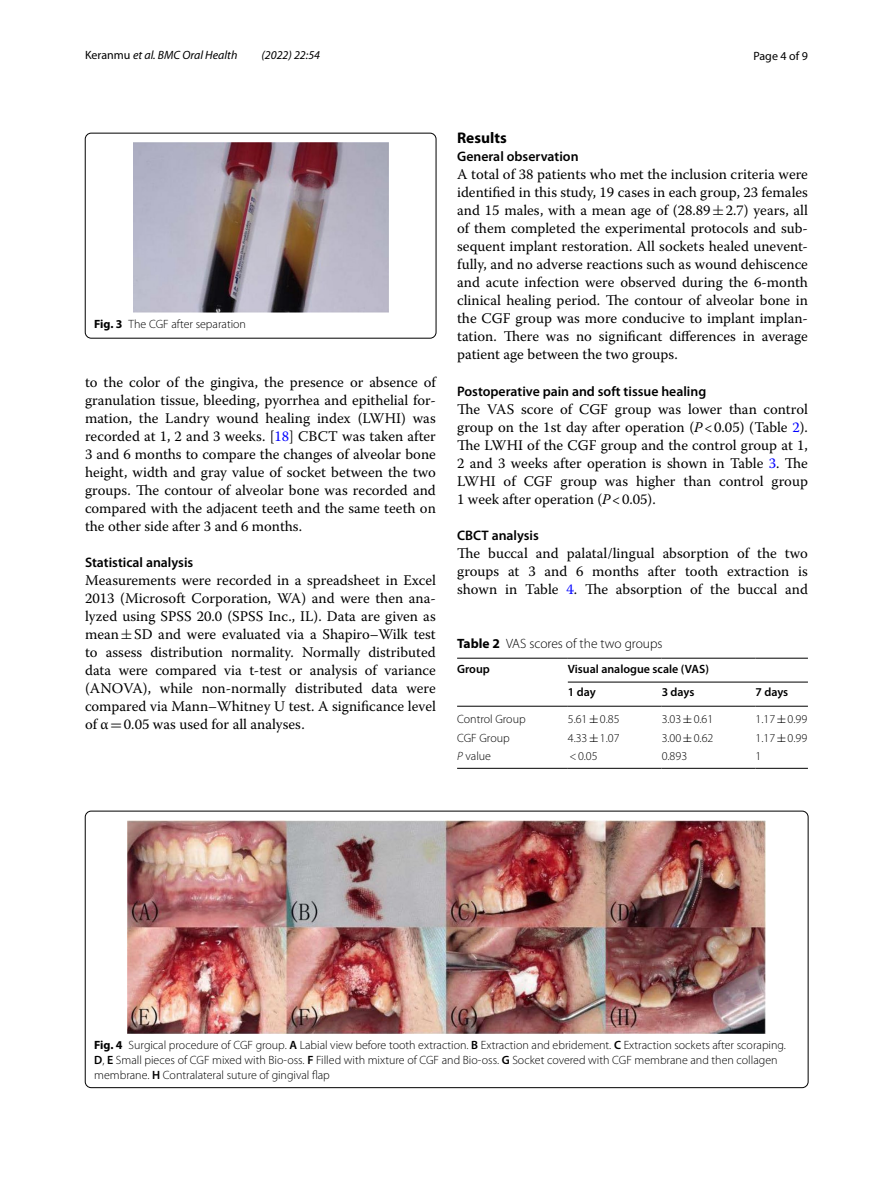
<style>
.page{position:relative;width:893px;height:1187px;background:#fff}
.page>*{position:absolute;margin:0;border:0;box-sizing:border-box;transform-origin:0 0}
.t1{font:700 15.45px "Myriad Pro";color:#000}
.t2{font:14.7px/18px "Warnock Pro";color:#000;text-align:justify}
.t3{font:600 13.8px "Myriad Pro";color:#000}
.t4{font:300 13.5px "Myriad Pro";color:#000}
.t5{font:300 12px/15px "Myriad Pro";color:#000}
.t6{font:600 12px/23.9px "Myriad Pro";color:#000}
.t7{font:italic 12px "Myriad Pro";color:#000}
.t8{font:12px "Myriad Pro";color:#000}
.s1{font-style:normal}
.s2{font-weight:700}
.s3{color:#00f}
.s4{font-family:"MTSY"}
.s5{font-style:italic}
.s6{font-family:"MTSY";font-weight:400}
.s7{font-weight:600}
</style>
<div class="page">
<img style="left:133px;top:142px;width:255px;height:171px">
<div style="left:85px;top:133px;width:351px;height:205px;border:1px solid #000;border-radius:6px"></div>
<img style="left:128px;top:820px;width:638px;height:213px">
<hr style="left:457px;top:658px;width:111px;height:1px;background:#000">
<hr style="left:457px;top:706px;width:111px;height:1px;background:#000">
<hr style="left:568px;top:658px;width:94px;height:1px;background:#000">
<hr style="left:662px;top:658px;width:93px;height:1px;background:#000">
<hr style="left:755px;top:658px;width:53px;height:1px;background:#000">
<hr style="left:568px;top:706px;width:94px;height:1px;background:#000">
<hr style="left:662px;top:706px;width:93px;height:1px;background:#000">
<hr style="left:755px;top:706px;width:53px;height:1px;background:#000">
<hr style="left:457px;top:768px;width:111px;height:1px;background:#000">
<hr style="left:568px;top:768px;width:94px;height:1px;background:#000">
<hr style="left:662px;top:768px;width:93px;height:1px;background:#000">
<hr style="left:755px;top:768px;width:53px;height:1px;background:#000">
<hr style="left:568px;top:681px;width:240px;height:1px;background:#000">
<p class="t7" style="left:85px;top:48px;width:154px"><span class="s1">Keranmu</span> et al. BMC Oral Health</p>
<p class="t7" style="left:261px;top:48px;width:60px">(2022) 22:54</p>
<p class="t8" style="left:753px;top:48px;width:56px">Page 4 of 9</p>
<p class="t5" style="left:94px;top:317px;width:153px"><span class="s2">Fig. 3</span> The CGF after separation</p>
<p class="t2" style="left:85px;top:372px;width:352px">to the color of the gingiva, the presence or absence of granulation tissue, bleeding, pyorrhea and epithelial for&shy;mation, the Landry wound healing index (LWHI) was recorded at 1, 2 and 3 weeks. [<span class="s3">18</span>] CBCT was taken after 3 and 6 months to compare the changes of alveolar bone height, width and gray value of socket between the two groups. The contour of alveolar bone was recorded and compared with the adjacent teeth and the same teeth on the other side after 3 and 6 months.</p>
<p class="t3" style="left:85px;top:553px;width:110px">Statistical analysis</p>
<p class="t2" style="left:85px;top:570px;width:352px">Measurements were recorded in a spreadsheet in Excel 2013 (Microsoft Corporation, WA) and were then ana&shy;lyzed using SPSS 20.0 (SPSS Inc., IL). Data are given as mean<span class="s4">±</span>SD and were evaluated via a Shapiro–Wilk test to assess distribution normality. Normally distributed data were compared via t-test or analysis of variance (ANOVA), while non-normally distributed data were compared via Mann–Whitney U test. A significance level of α<span class="s4">=</span>0.05 was used for all analyses.</p>
<p class="t1" style="left:457px;top:128px;width:51px">Results</p>
<p class="t3" style="left:457px;top:148px;width:123px">General observation</p>
<p class="t2" style="left:457px;top:165px;width:352px">A total of 38 patients who met the inclusion criteria were identified in this study, 19 cases in each group, 23 females and 15 males, with a mean age of (28.89<span class="s4">±</span>2.7) years, all of them completed the experimental protocols and sub&shy;sequent implant restoration. All sockets healed unevent&shy;fully, and no adverse reactions such as wound dehiscence and acute infection were observed during the 6-month clinical healing period. The contour of alveolar bone in the CGF group was more conducive to implant implan&shy;tation. There was no significant differences in average patient age between the two groups.</p>
<p class="t3" style="left:457px;top:382px;width:251px">Postoperative pain and soft tissue healing</p>
<p class="t2" style="left:457px;top:399px;width:352px">The VAS score of CGF group was lower than control group on the 1st day after operation (<span class="s5">P</span>&lt;0.05) (Table <span class="s3">2</span>).<br>The LWHI of the CGF group and the control group at 1, 2 and 3 weeks after operation is shown in Table <span class="s3">3</span>. The LWHI of CGF group was higher than control group 1 week after operation (<span class="s5">P</span>&lt;0.05).</p>
<p class="t3" style="left:457px;top:526px;width:83px">CBCT analysis</p>
<p class="t2" style="left:457px;top:543px;width:352px">The buccal and palatal/lingual absorption of the two groups at 3 and 6 months after tooth extraction is shown in Table <span class="s3">4</span>. The absorption of the buccal and</p>
<p class="t4" style="left:457px;top:636px;width:207px"><span class="s2">Table 2</span> VAS scores of the two groups</p>
<p class="t6" style="left:457px;top:656px;width:34px">Group</p>
<p class="t6" style="left:568px;top:656px;width:143px">Visual analogue scale (VAS)<br>1 day</p>
<p class="t6" style="left:662px;top:680px;width:34px">3 days</p>
<p class="t6" style="left:755px;top:680px;width:34px">7 days</p>
<p class="t5" style="left:457px;top:712px;width:70px">Control Group</p>
<p class="t5" style="left:568px;top:712px;width:53px">5.61<span class="s6">±</span>0.85</p>
<p class="t5" style="left:662px;top:712px;width:53px">3.03<span class="s6">±</span>0.61</p>
<p class="t5" style="left:755px;top:712px;width:53px">1.17<span class="s6">±</span>0.99</p>
<p class="t5" style="left:457px;top:730px;width:54px">CGF Group</p>
<p class="t5" style="left:568px;top:730px;width:53px">4.33<span class="s6">±</span>1.07</p>
<p class="t5" style="left:662px;top:730px;width:53px">3.00<span class="s6">±</span>0.62</p>
<p class="t5" style="left:755px;top:730px;width:53px">1.17<span class="s6">±</span>0.99</p>
<p class="t5" style="left:457px;top:748px;width:35px"><span class="s5">P</span> value</p>
<p class="t5" style="left:569px;top:748px;width:30px">&lt;0.05</p>
<p class="t5" style="left:662px;top:748px;width:27px">0.893</p>
<p class="t5" style="left:755px;top:748px;width:7px">1</p>
<p class="t5" style="left:94px;top:1037px;width:693px"><span class="s2">Fig. 4</span> Surgical procedure of CGF group. <span class="s7">A</span> Labial view before tooth extraction. <span class="s7">B</span> Extraction and ebridement. <span class="s7">C</span> Extraction sockets after scoraping.<br><span class="s7">D</span>, <span class="s7">E</span> Small pieces of CGF mixed with Bio-oss. <span class="s7">F</span> Filled with mixture of CGF and Bio-oss. <span class="s7">G</span> Socket covered with CGF membrane and then collagen membrane. <span class="s7">H</span> Contralateral suture of gingival flap</p>
</div>
